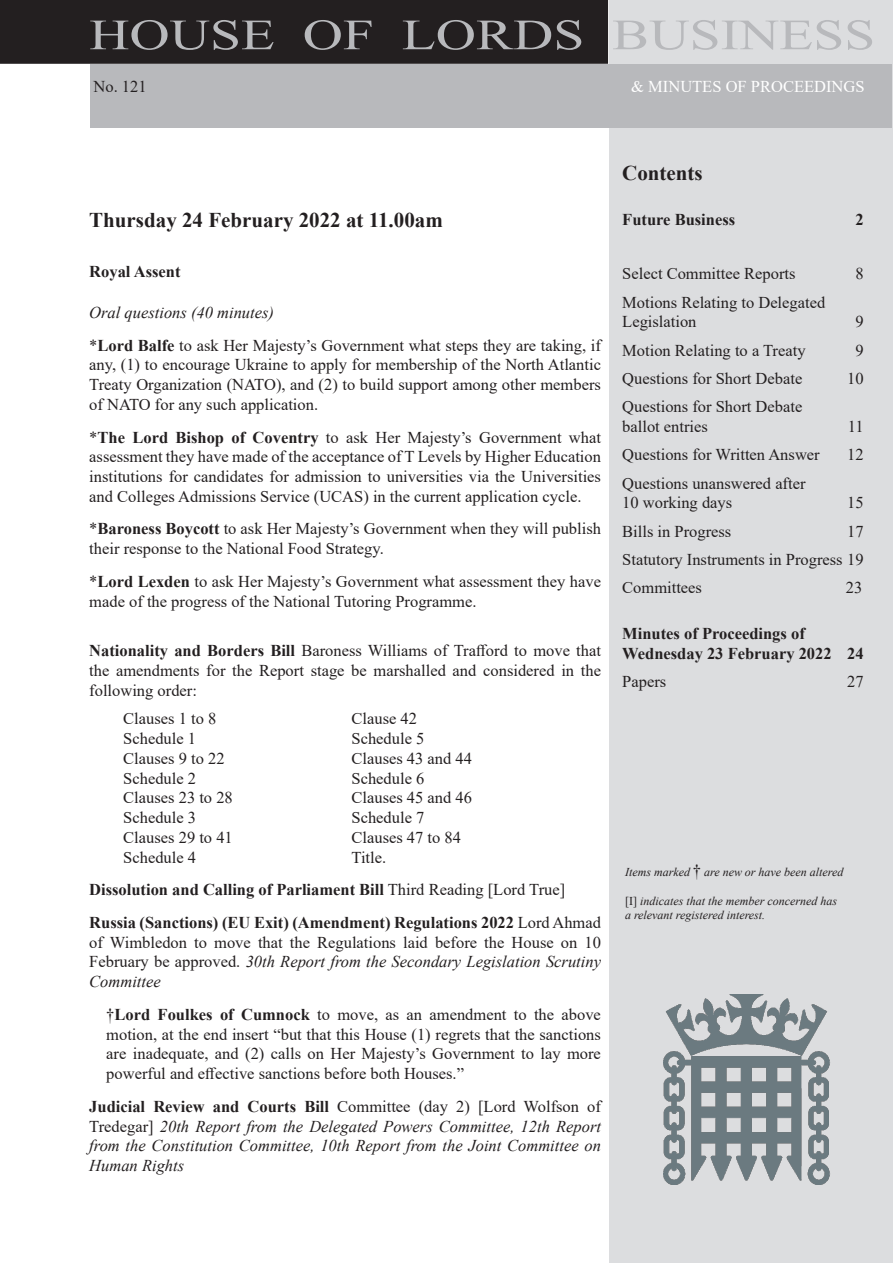
<style>
.page{position:relative;width:893px;height:1263px;background:#fff}
.page>*{position:absolute;margin:0;border:0;box-sizing:border-box;transform-origin:0 0}
.t1{font:43.2px "Times New Roman";color:#b8b9bc;scale:1.29 1}
.OPDate{font:700 21px "Times New Roman";color:#231f20}
.OrderPaperEntryDispl{font:16.5px/19.8px "Times New Roman";color:#231f20;text-align:justify}
.OrderPaperEntryDispl-2{font:italic 16.5px/19.8px "Times New Roman";color:#231f20;text-align:justify}
.tc{font:16.5px "Times New Roman";color:#231f20}
.OrderPaperEntryDispl-3{font:700 16.5px/19.8px "Times New Roman";color:#231f20}
.t2{font:16.5px "Times New Roman";color:#fff}
.t3{font:italic 12px/14.4px "Times New Roman";color:#231f20}
.s1{font-weight:700}
.s2{font-weight:400}
.s3{font-style:italic}
.s4{font-weight:700;font-style:normal}
.s5{font-style:normal}
.s6{font-style:normal;font-size:16.5px}
</style>
<div class="page">
<div style="left:1px;top:1px;width:606px;height:62px;background:#231f20"></div>
<div style="left:0;top:0;width:608px;height:64px;border:2px solid #231f20"></div>
<div style="left:609px;top:1px;width:283px;height:1262px;background:#dcdddf"></div>
<div style="left:90px;top:65px;width:801px;height:63px;background:#b8b9bc"></div>
<img style="left:664px;top:994px;width:166px;height:190px">
<h1 class="t1" style="left:89px;top:4px;width:611px">HOUSE OF LORDS BUSINESS</h1>
<p class="OrderPaperEntryDispl" style="left:94px;top:76px;width:55px">No. 121</p>
<p class="t2" style="left:631px;top:75px;width:235px">&amp; MINUTES OF PROCEEDINGS</p>
<p class="OPDate" style="left:89px;top:205px;width:355px">Thursday 24 February 2022 at 11.00am</p>
<p class="OrderPaperEntryDispl-3" style="left:89px;top:261px;width:93px">Royal Assent</p>
<p class="OrderPaperEntryDispl-2" style="left:89px;top:302px;width:186px">Oral questions (40 minutes)</p>
<p class="OrderPaperEntryDispl" style="left:89px;top:335px;width:513px">*<span class="s1">Lord Balfe</span> to ask Her Majesty’s Government what steps they are taking, if any, (1) to encourage Ukraine to apply for membership of the North Atlantic Treaty Organization (NATO), and (2) to build support among other members of NATO for any such application.</p>
<p class="OrderPaperEntryDispl" style="left:89px;top:427px;width:513px">*<span class="s1">The Lord Bishop of Coventry</span> to ask Her Majesty’s Government what assessment they have made of the acceptance of T Levels by Higher Education institutions for candidates for admission to universities via the Universities and Colleges Admissions Service (UCAS) in the current application cycle.</p>
<p class="OrderPaperEntryDispl" style="left:89px;top:518px;width:513px">*<span class="s1">Baroness Boycott</span> to ask Her Majesty’s Government when they will publish their response to the National Food Strategy.</p>
<p class="OrderPaperEntryDispl" style="left:89px;top:571px;width:513px">*<span class="s1">Lord Lexden</span> to ask Her Majesty’s Government what assessment they have made of the progress of the National Tutoring Programme.</p>
<p class="OrderPaperEntryDispl" style="left:89px;top:640px;width:513px"><span class="s1">Nationality and Borders Bill</span> Baroness Williams of Trafford to move that the amendments for the Report stage be marshalled and considered in the following order:</p>
<p class="tc" style="left:123px;top:707px;width:95px">Clauses 1 to 8</p>
<p class="tc" style="left:123px;top:727px;width:74px">Schedule 1</p>
<p class="tc" style="left:123px;top:746px;width:103px">Clauses 9 to 22</p>
<p class="tc" style="left:123px;top:766px;width:74px">Schedule 2</p>
<p class="tc" style="left:123px;top:786px;width:111px">Clauses 23 to 28</p>
<p class="tc" style="left:123px;top:806px;width:74px">Schedule 3</p>
<p class="tc" style="left:123px;top:826px;width:111px">Clauses 29 to 41</p>
<p class="tc" style="left:123px;top:845px;width:74px">Schedule 4</p>
<p class="tc" style="left:351px;top:707px;width:67px">Clause 42</p>
<p class="tc" style="left:351px;top:727px;width:74px">Schedule 5</p>
<p class="tc" style="left:351px;top:746px;width:122px">Clauses 43 and 44</p>
<p class="tc" style="left:351px;top:766px;width:74px">Schedule 6</p>
<p class="tc" style="left:351px;top:786px;width:122px">Clauses 45 and 46</p>
<p class="tc" style="left:351px;top:806px;width:74px">Schedule 7</p>
<p class="tc" style="left:351px;top:826px;width:111px">Clauses 47 to 84</p>
<p class="tc" style="left:351px;top:845px;width:36px">Title.</p>
<p class="OrderPaperEntryDispl-3" style="left:89px;top:879px;width:477px">Dissolution and Calling of Parliament Bill <span class="s2">Third Reading [Lord True]</span></p>
<p class="OrderPaperEntryDispl" style="left:89px;top:912px;width:513px"><span class="s1">Russia (Sanctions) (EU Exit) (Amendment) Regulations 2022</span> Lord Ahmad of Wimbledon to move that the Regulations laid before the House on 10<br>February be approved. <span class="s3">30th Report from the Secondary Legislation Scrutiny Committee</span></p>
<p class="OrderPaperEntryDispl" style="left:106px;top:1004px;width:496px">†<span class="s1">Lord Foulkes of Cumnock</span> to move, as an amendment to the above motion, at the end insert “but that this House (1) regrets that the sanctions are inadequate, and (2) calls on Her Majesty’s Government to lay more powerful and effective sanctions before both Houses.”</p>
<p class="OrderPaperEntryDispl-2" style="left:89px;top:1096px;width:513px"><span class="s4">Judicial Review and Courts Bill</span> <span class="s5">Committee (day 2) [Lord Wolfson of Tredegar]</span> 20th Report from the Delegated Powers Committee, 12th Report from the Constitution Committee, 10th Report from the Joint Committee on Human Rights</p>
<p class="OPDate" style="left:622px;top:158px;width:82px">Contents</p>
<p class="OrderPaperEntryDispl-3" style="left:622px;top:209px;width:114px">Future Business</p>
<p class="OrderPaperEntryDispl-3" style="left:855px;top:209px;width:10px">2</p>
<p class="OrderPaperEntryDispl" style="left:622px;top:263px;width:175px">Select Committee Reports</p>
<p class="OrderPaperEntryDispl" style="left:855px;top:263px;width:10px">8</p>
<p class="OrderPaperEntryDispl" style="left:622px;top:292px;width:205px">Motions Relating to Delegated<br>Legislation</p>
<p class="OrderPaperEntryDispl" style="left:855px;top:311px;width:10px">9</p>
<p class="OrderPaperEntryDispl" style="left:622px;top:340px;width:185px">Motion Relating to a Treaty</p>
<p class="OrderPaperEntryDispl" style="left:855px;top:340px;width:10px">9</p>
<p class="OrderPaperEntryDispl" style="left:622px;top:368px;width:182px">Questions for Short Debate</p>
<p class="OrderPaperEntryDispl" style="left:847px;top:368px;width:18px">10</p>
<p class="OrderPaperEntryDispl" style="left:622px;top:396px;width:182px">Questions for Short Debate ballot entries</p>
<p class="OrderPaperEntryDispl" style="left:848px;top:416px;width:17px">11</p>
<p class="OrderPaperEntryDispl" style="left:622px;top:444px;width:199px">Questions for Written Answer</p>
<p class="OrderPaperEntryDispl" style="left:847px;top:444px;width:18px">12</p>
<p class="OrderPaperEntryDispl" style="left:622px;top:473px;width:185px">Questions unanswered after<br>10 working days</p>
<p class="OrderPaperEntryDispl" style="left:847px;top:492px;width:18px">15</p>
<p class="OrderPaperEntryDispl" style="left:622px;top:521px;width:111px">Bills in Progress</p>
<p class="OrderPaperEntryDispl" style="left:847px;top:521px;width:18px">17</p>
<p class="OrderPaperEntryDispl" style="left:622px;top:549px;width:243px">Statutory Instruments in Progress 19</p>
<p class="OrderPaperEntryDispl" style="left:622px;top:577px;width:81px">Committees</p>
<p class="OrderPaperEntryDispl" style="left:846px;top:577px;width:18px">23</p>
<p class="OrderPaperEntryDispl-3" style="left:622px;top:623px;width:243px">Minutes of Proceedings of<br>Wednesday 23 February 2022 24</p>
<p class="OrderPaperEntryDispl" style="left:622px;top:671px;width:45px">Papers</p>
<p class="OrderPaperEntryDispl" style="left:847px;top:671px;width:18px">27</p>
<p class="t3" style="left:625px;top:864px;width:220px">Items marked <span class="s6">†</span> are new or have been altered</p>
<p class="t3" style="left:625px;top:893px;width:213px"><span class="s5">[I]</span> indicates that the member concerned has a relevant registered interest.</p>
</div>
